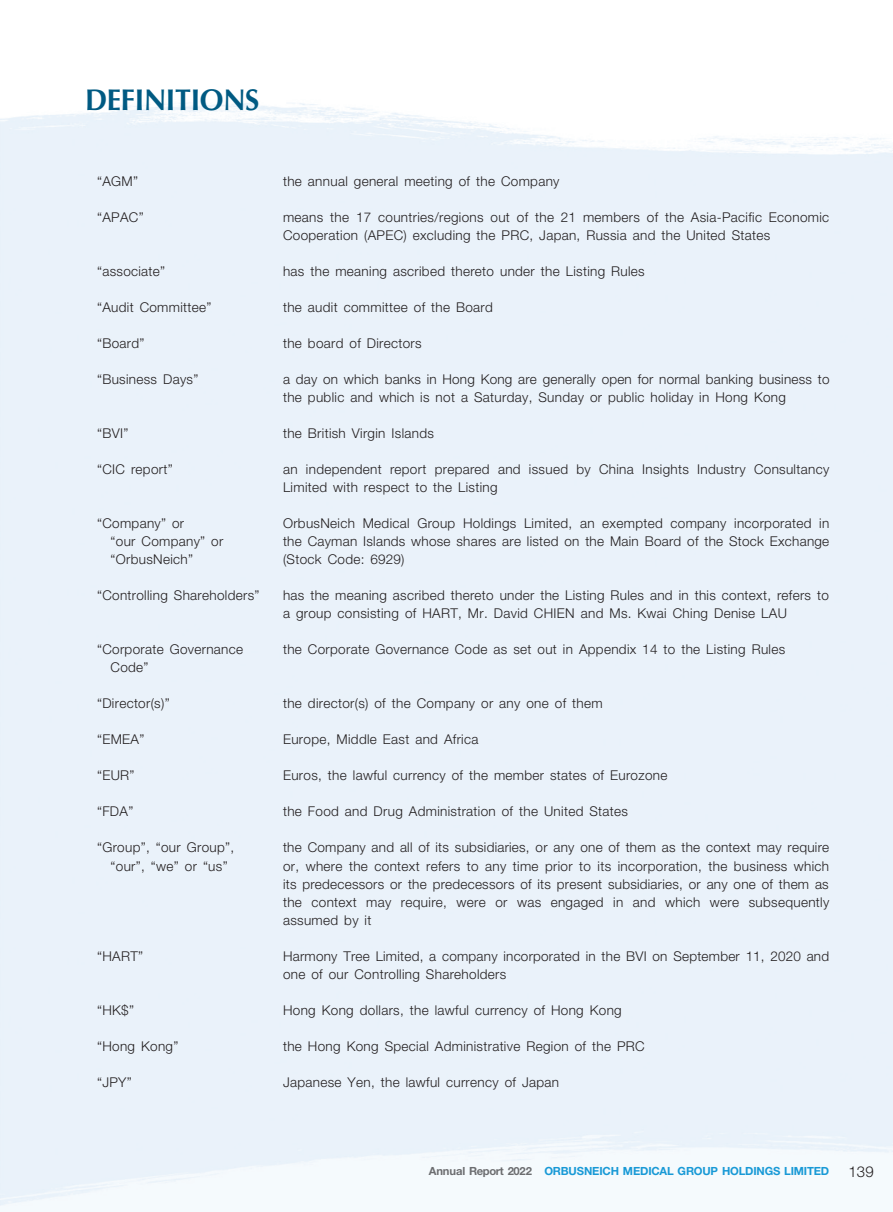
<style>
.page{position:relative;width:893px;height:1212px;background:#fff}
.page>*{position:absolute;margin:0;border:0;box-sizing:border-box;transform-origin:0 0}
.t1{font:700 30px "Optima LT Std";letter-spacing:-.01em;color:#005a82;scale:.95 1}
.t2{font:300 15px "Helvetica Neue LT Std";color:#231f20}
._01_Body_Text{font:300 13.5px/18px "Helvetica Neue LT Std";letter-spacing:.025em;color:#231f20}
._15_Table_Stub{font:300 13.5px/18px "Helvetica Neue LT Std";letter-spacing:.025em;color:#231f20}
.t3{font:700 11.25px "Helvetica Neue LT Std";letter-spacing:-.015em;color:#1899d6}
.s1{color:#6c6d70}
</style>
<div class="page">
<h1 class="t1" style="left:85px;top:82px;width:185px">DEFINITIONS</h1>
<p class="_15_Table_Stub" style="left:97px;top:172px;width:43px">“AGM”</p>
<p class="_01_Body_Text" style="left:283px;top:172px;width:278px">the annual general meeting of the Company</p>
<p class="_15_Table_Stub" style="left:97px;top:208px;width:48px">“APAC”</p>
<p class="_01_Body_Text" style="left:283px;top:208px;width:548px">means the 17 countries/regions out of the 21 members of the Asia-Pacific Economic<br>Cooperation (APEC) excluding the PRC, Japan, Russia and the United States</p>
<p class="_15_Table_Stub" style="left:97px;top:262px;width:70px">“associate”</p>
<p class="_01_Body_Text" style="left:283px;top:262px;width:363px">has the meaning ascribed thereto under the Listing Rules</p>
<p class="_15_Table_Stub" style="left:97px;top:298px;width:116px">“Audit Committee”</p>
<p class="_01_Body_Text" style="left:283px;top:298px;width:211px">the audit committee of the Board</p>
<p class="_15_Table_Stub" style="left:97px;top:334px;width:49px">“Board”</p>
<p class="_01_Body_Text" style="left:283px;top:334px;width:140px">the board of Directors</p>
<p class="_15_Table_Stub" style="left:97px;top:370px;width:103px">“Business Days”</p>
<p class="_01_Body_Text" style="left:283px;top:370px;width:548px">a day on which banks in Hong Kong are generally open for normal banking business to the public and which is not a Saturday, Sunday or public holiday in Hong Kong</p>
<p class="_15_Table_Stub" style="left:97px;top:424px;width:33px">“BVI”</p>
<p class="_01_Body_Text" style="left:283px;top:424px;width:152px">the British Virgin Islands</p>
<p class="_15_Table_Stub" style="left:97px;top:460px;width:77px">“CIC report”</p>
<p class="_01_Body_Text" style="left:283px;top:460px;width:548px">an independent report prepared and issued by China Insights Industry Consultancy<br>Limited with respect to the Listing</p>
<p class="_15_Table_Stub" style="left:111px;top:514px;width:114px;text-indent:-14px">“Company” or<br>“our Company” or “OrbusNeich”</p>
<p class="_01_Body_Text" style="left:283px;top:514px;width:548px;text-align:justify">OrbusNeich Medical Group Holdings Limited, an exempted company incorporated in the Cayman Islands whose shares are listed on the Main Board of the Stock Exchange (Stock Code: 6929)</p>
<p class="_15_Table_Stub" style="left:97px;top:586px;width:164px">“Controlling Shareholders”</p>
<p class="_01_Body_Text" style="left:283px;top:586px;width:547px">has the meaning ascribed thereto under the Listing Rules and in this context, refers to a group consisting of HART, Mr. David CHIEN and Ms. Kwai Ching Denise LAU</p>
<p class="_15_Table_Stub" style="left:111px;top:640px;width:134px;text-indent:-14px">“Corporate Governance<br>Code”</p>
<p class="_01_Body_Text" style="left:283px;top:640px;width:504px">the Corporate Governance Code as set out in Appendix 14 to the Listing Rules</p>
<p class="_15_Table_Stub" style="left:97px;top:694px;width:74px">“Director(s)”</p>
<p class="_01_Body_Text" style="left:283px;top:694px;width:321px">the director(s) of the Company or any one of them</p>
<p class="_15_Table_Stub" style="left:97px;top:730px;width:49px">“EMEA”</p>
<p class="_01_Body_Text" style="left:283px;top:730px;width:197px">Europe, Middle East and Africa</p>
<p class="_15_Table_Stub" style="left:97px;top:766px;width:39px">“EUR”</p>
<p class="_01_Body_Text" style="left:283px;top:766px;width:386px">Euros, the lawful currency of the member states of Eurozone</p>
<p class="_15_Table_Stub" style="left:97px;top:802px;width:38px">“FDA”</p>
<p class="_01_Body_Text" style="left:283px;top:802px;width:346px">the Food and Drug Administration of the United States</p>
<p class="_15_Table_Stub" style="left:97px;top:838px;width:139px;text-align:center">“Group”, “our Group”, “our”, “we” or “us”</p>
<p class="_01_Body_Text" style="left:283px;top:838px;width:548px;text-align:justify">the Company and all of its subsidiaries, or any one of them as the context may require or, where the context refers to any time prior to its incorporation, the business which its predecessors or the predecessors of its present subsidiaries, or any one of them as the context may require, were or was engaged in and which were subsequently assumed by it</p>
<p class="_15_Table_Stub" style="left:97px;top:946px;width:48px">“HART”</p>
<p class="_01_Body_Text" style="left:283px;top:946px;width:548px">Harmony Tree Limited, a company incorporated in the BVI on September 11, 2020 and one of our Controlling Shareholders</p>
<p class="_15_Table_Stub" style="left:97px;top:1000px;width:39px">“HK$”</p>
<p class="_01_Body_Text" style="left:283px;top:1000px;width:340px">Hong Kong dollars, the lawful currency of Hong Kong</p>
<p class="_15_Table_Stub" style="left:97px;top:1036px;width:83px">“Hong Kong”</p>
<p class="_01_Body_Text" style="left:283px;top:1036px;width:363px">the Hong Kong Special Administrative Region of the PRC</p>
<p class="_15_Table_Stub" style="left:97px;top:1072px;width:36px">“JPY”</p>
<p class="_01_Body_Text" style="left:283px;top:1072px;width:277px">Japanese Yen, the lawful currency of Japan</p>
<p class="t3" style="left:429px;top:1164px;width:402px"><span class="s1">Annual Report 2022</span> ORBUSNEICH MEDICAL GROUP HOLDINGS LIMITED</p>
<p class="t2" style="left:848px;top:1162px;width:27px">139</p>
</div>
